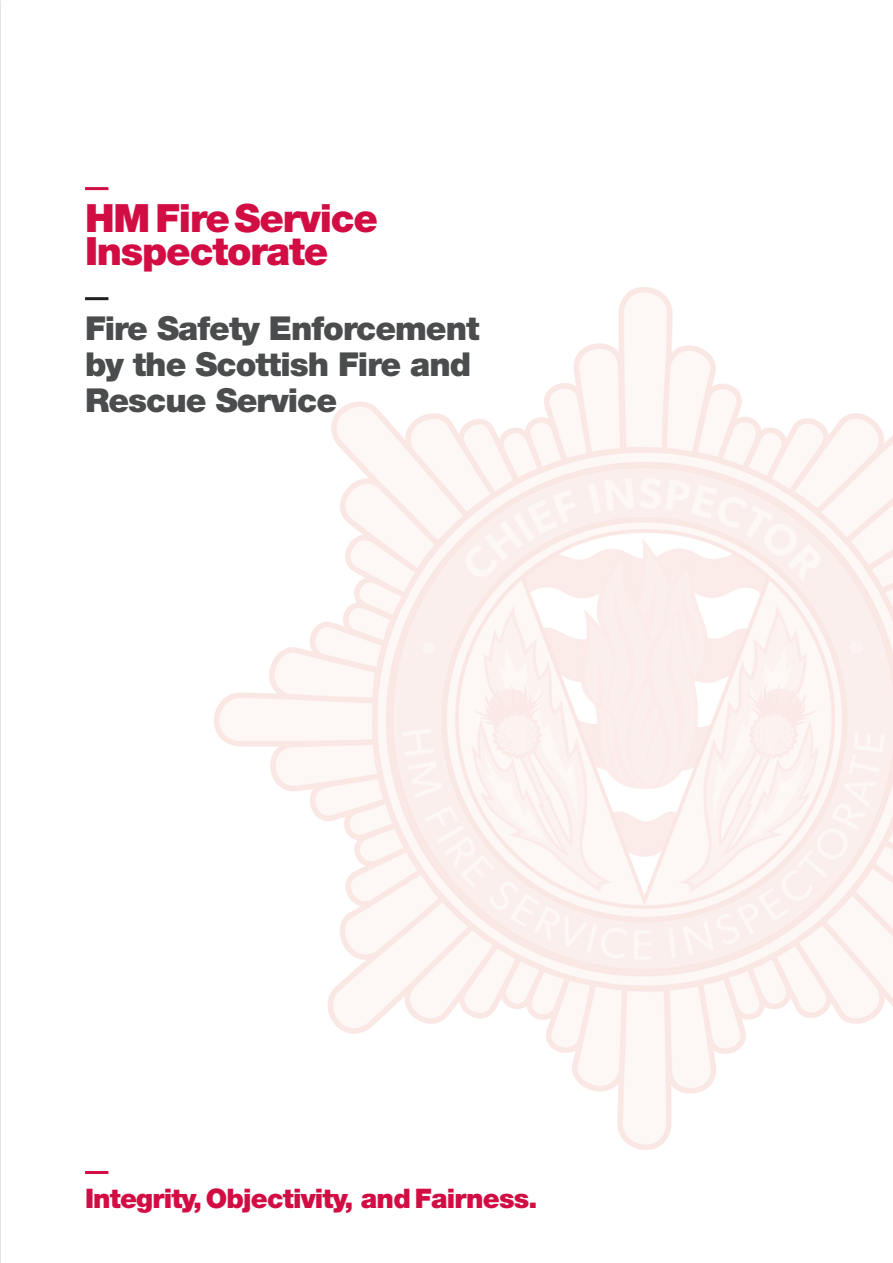
<style>
.page{position:relative;width:893px;height:1263px;background:#fff}
.page>*{position:absolute;margin:0;border:0;box-sizing:border-box;transform-origin:0 0}
.t1{font:900 39px/33px "Helvetica Neue LT Std";letter-spacing:-.03em;color:#d20d44}
.t2{font:900 33px/36px "Helvetica Neue LT Std";letter-spacing:-.03em;color:#4b4c4d}
.t3{font:900 27px "Helvetica Neue LT Std";letter-spacing:-.03em;color:#d20d44}
</style>
<div class="page">
<img style="left:215px;top:288px;width:678px;height:862px">
<hr style="left:85px;top:187px;width:23px;height:3px;background:#d20d44">
<hr style="left:85px;top:297px;width:23px;height:3px;background:#231f20">
<hr style="left:85px;top:1171px;width:23px;height:3px;background:#d20d44">
<p class="t1" style="left:85px;top:202px;width:295px">HM Fire Service<br>Inspectorate</p>
<p class="t2" style="left:85px;top:310px;width:396px">Fire Safety Enforcement by the Scottish Fire and<br>Rescue Service</p>
<p class="t3" style="left:85px;top:1182px;width:454px">Integrity, Objectivity, and Fairness.</p>
</div>
